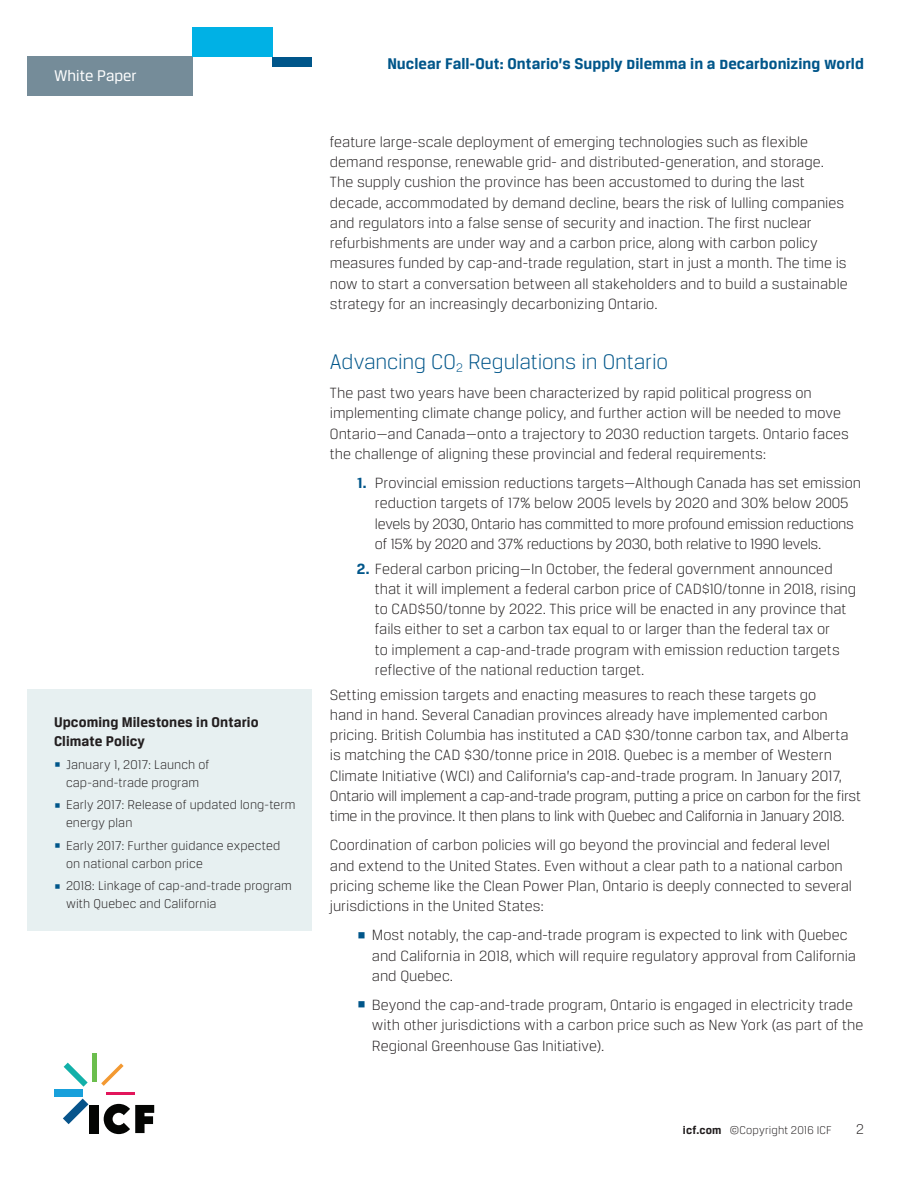
<style>
.page{position:relative;width:918px;height:1188px;background:#fff}
.page>*{position:absolute;margin:0;border:0;box-sizing:border-box;transform-origin:0 0}
.body_paragraph_heade{font:300 22.5px "Breuer Text";letter-spacing:-.005em;color:#00568a}
.t1{font:700 16.5px "Breuer Text";color:#00568a}
.t2{font:16.5px "Breuer Text";color:#fff}
.body_paragraph_heade-2{font:300 15.75px/20.2px "Breuer Text";color:#231f20}
.body_paragraph{font:300 15.75px/20.2px "Breuer Text";color:#231f20}
.sidebar_header{font:700 15px/19.5px "Breuer Text";letter-spacing:.005em;color:#231f20}
.page_footer{font:300 15px "Breuer Text";color:#231f20}
.t3{font:300 13.5px/18px "Breuer Text";letter-spacing:.01em;color:#231f20}
.page_footer-2{font:300 12px "Breuer Text";letter-spacing:.01em;color:#231f20}
.s1{color:#00568a}
.s2{font-weight:700;color:#00568a}
.s3{font-weight:700}
</style>
<div class="page">
<div style="left:27px;top:57px;width:165px;height:39px;background:#758c99"></div>
<div style="left:192px;top:27px;width:80px;height:30px;background:#00b1e5"></div>
<div style="left:272px;top:57px;width:39px;height:10px;background:#00568a"></div>
<div style="left:27px;top:689px;width:284px;height:242px;background:#e7f0f1"></div>
<div style="left:89px;top:1105px;width:10px;height:28px;background:#040503"></div>
<svg style="left:63px;top:1099px;width:25px;height:25px"></svg>
<div style="left:54px;top:1090px;width:28px;height:7px;background:#18a0db"></div>
<svg style="left:64px;top:1063px;width:24px;height:24px"></svg>
<hr style="left:92px;top:1053px;width:4px;height:28px;background:#6bbe4d">
<svg style="left:101px;top:1063px;width:23px;height:23px"></svg>
<hr style="left:106px;top:1092px;width:28px;height:2px;background:#e2165b">
<svg style="left:104px;top:1104px;width:50px;height:30px"></svg>
<p class="t2" style="left:54px;top:67px;width:84px">White Paper</p>
<p class="sidebar_header" style="left:54px;top:712px;width:206px">Upcoming Milestones in Ontario<br>Climate Policy</p>
<p class="t3" style="left:54px;top:755px;width:157px;text-align:center"><span class="s1">▪</span> January 1, 2017: Launch of cap-and-trade program</p>
<p class="t3" style="left:66px;top:796px;width:231px;text-indent:-12px"><span class="s1">▪</span> Early 2017: Release of updated long-term energy plan</p>
<p class="t3" style="left:66px;top:836px;width:216px;text-indent:-12px"><span class="s1">▪</span> Early 2017: Further guidance expected on national carbon price</p>
<p class="t3" style="left:66px;top:877px;width:227px;text-indent:-12px"><span class="s1">▪</span> 2018: Linkage of cap-and-trade program with Quebec and California</p>
<p class="t1" style="left:387px;top:55px;width:478px">Nuclear Fall-Out: Ontario’s Supply Dilemma in a Decarbonizing World</p>
<p class="body_paragraph_heade-2" style="left:330px;top:131px;width:519px">feature large-scale deployment of emerging technologies such as flexible demand response, renewable grid- and distributed-generation, and storage.<br>The supply cushion the province has been accustomed to during the last decade, accommodated by demand decline, bears the risk of lulling companies and regulators into a false sense of security and inaction. The first nuclear refurbishments are under way and a carbon price, along with carbon policy measures funded by cap-and-trade regulation, start in just a month. The time is now to start a conversation between all stakeholders and to build a sustainable strategy for an increasingly decarbonizing Ontario.</p>
<p class="body_paragraph_heade" style="left:330px;top:349px;width:340px">Advancing CO<sub>2</sub> Regulations in Ontario</p>
<p class="body_paragraph" style="left:330px;top:383px;width:521px">The past two years have been characterized by rapid political progress on implementing climate change policy, and further action will be needed to move Ontario—and Canada—onto a trajectory to 2030 reduction targets. Ontario faces the challenge of aligning these provincial and federal requirements:</p>
<p class="body_paragraph_heade-2" style="left:375px;top:473px;width:488px;text-indent:-18px"><span class="s2">1.</span> Provincial emission reductions targets—Although Canada has set emission reduction targets of 17% below 2005 levels by 2020 and 30% below 2005 levels by 2030, Ontario has committed to more profound emission reductions of 15% by 2020 and 37% reductions by 2030, both relative to 1990 levels.</p>
<p class="body_paragraph_heade-2" style="left:375px;top:558px;width:483px;text-indent:-18px"><span class="s2">2.</span> Federal carbon pricing—In October, the federal government announced that it will implement a federal carbon price of CAD$10/tonne in 2018, rising to CAD$50/tonne by 2022. This price will be enacted in any province that fails either to set a carbon tax equal to or larger than the federal tax or<br>to implement a cap-and-trade program with emission reduction targets reflective of the national reduction target.</p>
<p class="body_paragraph" style="left:330px;top:684px;width:533px">Setting emission targets and enacting measures to reach these targets go<br>hand in hand. Several Canadian provinces already have implemented carbon pricing. British Columbia has instituted a CAD $30/tonne carbon tax, and Alberta is matching the CAD $30/tonne price in 2018. Quebec is a member of Western Climate Initiative (WCI) and California’s cap-and-trade program. In January 2017, Ontario will implement a cap-and-trade program, putting a price on carbon for the first time in the province. It then plans to link with Quebec and California in January 2018.</p>
<p class="body_paragraph" style="left:330px;top:835px;width:524px">Coordination of carbon policies will go beyond the provincial and federal level and extend to the United States. Even without a clear path to a national carbon pricing scheme like the Clean Power Plan, Ontario is deeply connected to several jurisdictions in the United States:</p>
<p class="body_paragraph_heade-2" style="left:372px;top:925px;width:486px;text-indent:-15px"><span class="s1">▪</span> Most notably, the cap-and-trade program is expected to link with Quebec and California in 2018, which will require regulatory approval from California and Quebec.</p>
<p class="body_paragraph_heade-2" style="left:372px;top:995px;width:493px;text-indent:-15px"><span class="s1">▪</span> Beyond the cap-and-trade program, Ontario is engaged in electricity trade with other jurisdictions with a carbon price such as New York (as part of the<br>Regional Greenhouse Gas Initiative).</p>
<p class="page_footer-2" style="left:683px;top:1124px;width:150px"><span class="s3">icf.com</span> ©Copyright 2016 ICF</p>
<p class="page_footer" style="left:856px;top:1121px;width:9px">2</p>
</div>
